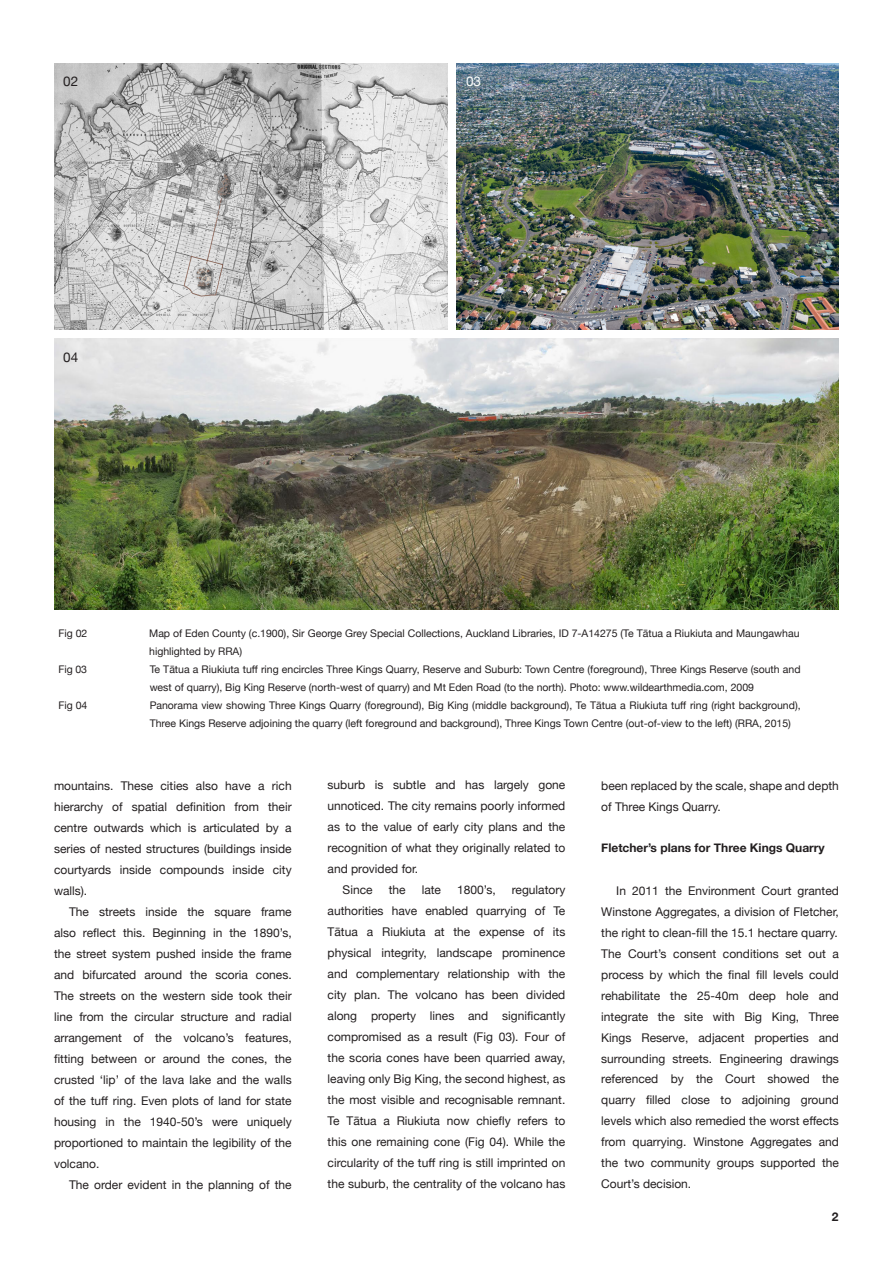
<style>
.page{position:relative;width:893px;height:1263px;background:#fff}
.page>*{position:absolute;margin:0;border:0;box-sizing:border-box;transform-origin:0 0}
.t1{font:13.5px "Helvetica Neue";color:#231f20}
.t2{font:13.5px "Helvetica Neue";color:#fff}
.t3{font:12px/21px "Helvetica Neue";color:#231f20;text-align:justify}
.t4{font:700 12px "Helvetica Neue";color:#231f20}
.t5{font:10.5px/18px "Helvetica Neue";color:#231f20}
</style>
<div class="page">
<img style="left:54px;top:63px;width:394px;height:267px">
<img style="left:456px;top:63px;width:383px;height:267px">
<img style="left:54px;top:338px;width:785px;height:271px">
<p class="t1" style="left:63px;top:73px;width:17px">02</p>
<p class="t1" style="left:63px;top:349px;width:17px">04</p>
<p class="t2" style="left:466px;top:73px;width:17px">03</p>
<p class="t5" style="left:58px;top:624px;width:30px">Fig 02</p>
<p class="t5" style="left:58px;top:660px;width:30px">Fig 03</p>
<p class="t5" style="left:58px;top:696px;width:30px">Fig 04</p>
<p class="t5" style="left:149px;top:624px;width:653px">Map of Eden County (c.1900), Sir George Grey Special Collections, Auckland Libraries, ID 7-A14275 (Te Tātua a Riukiuta and Maungawhau highlighted by RRA)<br>Te Tātua a Riukiuta tuff ring encircles Three Kings Quarry, Reserve and Suburb: Town Centre (foreground), Three Kings Reserve (south and west of quarry), Big King Reserve (north-west of quarry) and Mt Eden Road (to the north). Photo: www.wildearthmedia.com, 2009<br>Panorama view showing Three Kings Quarry (foreground), Big King (middle background), Te Tātua a Riukiuta tuff ring (right background), Three Kings Reserve adjoining the quarry (left foreground and background), Three Kings Town Centre (out-of-view to the left) (RRA, 2015)</p>
<p class="t3" style="left:54px;top:775px;width:239px">mountains. These cities also have a rich hierarchy of spatial definition from their centre outwards which is articulated by a series of nested structures (buildings inside courtyards inside compounds inside city walls).</p>
<p class="t3" style="left:54px;top:901px;width:239px;text-indent:15px">The streets inside the square frame also reflect this. Beginning in the 1890’s, the street system pushed inside the frame and bifurcated around the scoria cones.<br>The streets on the western side took their line from the circular structure and radial arrangement of the volcano’s features, fitting between or around the cones, the crusted ‘lip’ of the lava lake and the walls of the tuff ring. Even plots of land for state housing in the 1940-50’s were uniquely proportioned to maintain the legibility of the volcano.</p>
<p class="t3" style="left:69px;top:1174px;width:224px">The order evident in the planning of the</p>
<p class="t3" style="left:328px;top:774px;width:239px">suburb is subtle and has largely gone</p>
<p class="t3" style="left:328px;top:795px;width:239px">unnoticed. The city remains poorly informed</p>
<p class="t3" style="left:328px;top:816px;width:239px">as to the value of early city plans and the</p>
<p class="t3" style="left:328px;top:837px;width:239px">recognition of what they originally related to</p>
<p class="t3" style="left:328px;top:858px;width:92px">and provided for.</p>
<p class="t3" style="left:343px;top:879px;width:31px">Since</p>
<p class="t3" style="left:389px;top:879px;width:18px">the</p>
<p class="t3" style="left:422px;top:879px;width:21px">late</p>
<p class="t3" style="left:457px;top:879px;width:40px">1800’s,</p>
<p class="t3" style="left:601px;top:775px;width:239px">been replaced by the scale, shape and depth of Three Kings Quarry.</p>
<p class="t4" style="left:601px;top:840px;width:225px">Fletcher’s plans for Three Kings Quarry</p>
<p class="t3" style="left:328px;top:879px;width:239px;text-indent:184px">regulatory authorities have enabled quarrying of Te Tātua a Riukiuta at the expense of its physical integrity, landscape prominence and complementary relationship with the city plan. The volcano has been divided along property lines and significantly compromised as a result (Fig 03). Four of the scoria cones have been quarried away, leaving only Big King, the second highest, as the most visible and recognisable remnant.<br>Te Tātua a Riukiuta now chiefly refers to this one remaining cone (Fig 04). While the circularity of the tuff ring is still imprinted on the suburb, the centrality of the volcano has</p>
<p class="t3" style="left:601px;top:880px;width:239px;text-indent:15px">In 2011 the Environment Court granted Winstone Aggregates, a division of Fletcher, the right to clean-fill the 15.1 hectare quarry.<br>The Court’s consent conditions set out a process by which the final fill levels could rehabilitate the 25-40m deep hole and integrate the site with Big King, Three Kings Reserve, adjacent properties and surrounding streets. Engineering drawings referenced by the Court showed the quarry filled close to adjoining ground levels which also remedied the worst effects from quarrying. Winstone Aggregates and the two community groups supported the Court’s decision.</p>
<p class="t4" style="left:832px;top:1209px;width:8px">2</p>
</div>
